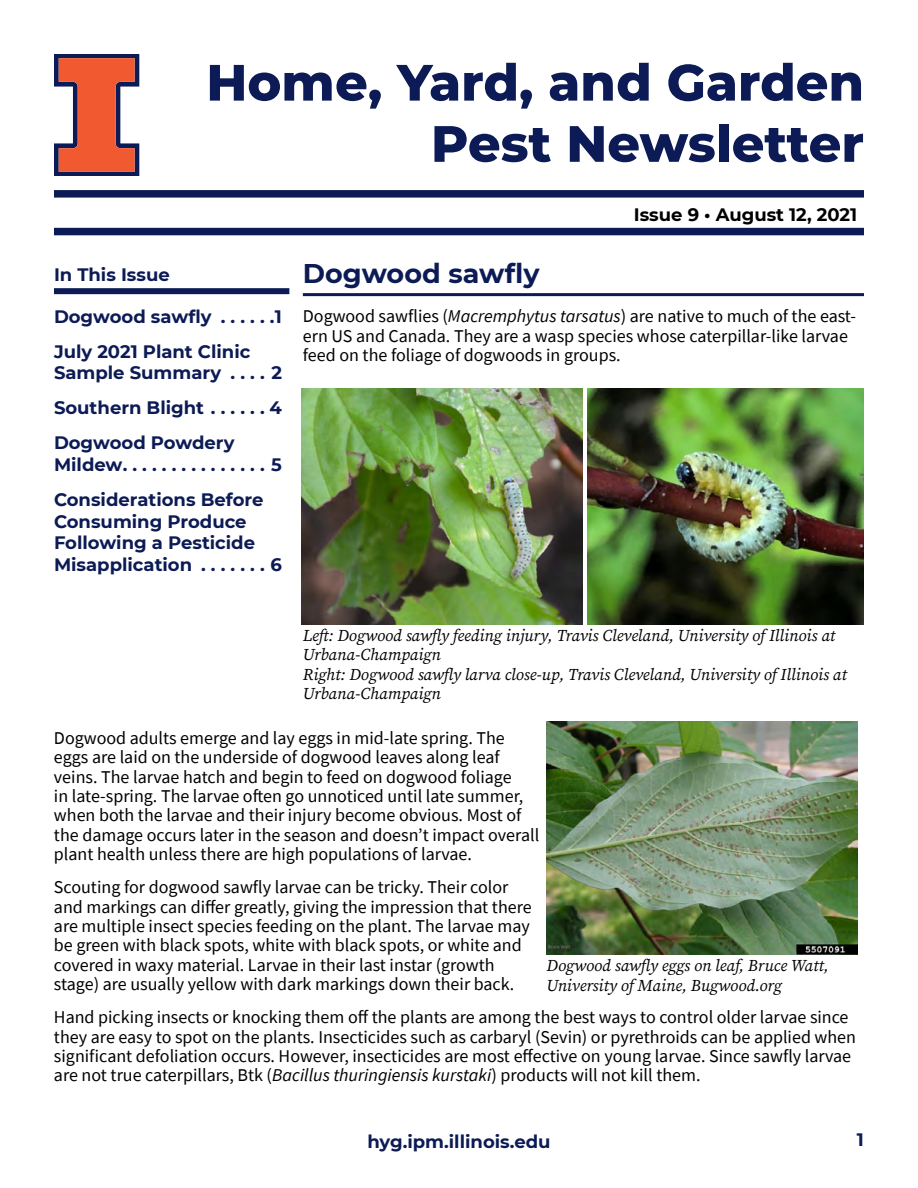
<style>
.page{position:relative;width:918px;height:1188px;background:#fff}
.page>*{position:absolute;margin:0;border:0;box-sizing:border-box;transform-origin:0 0}
.t1{font:800 51px/61.2px "Montserrat";color:#0c1b55;text-align:right}
.t2{font:700 27px "Montserrat";color:#0c1b55}
.t3{font:18px/19.4px "Source Sans Pro";color:#000}
.t4{font:700 18px/35.1px "Montserrat";color:#0c1b55}
.t5{font:700 18px "Montserrat";color:#000}
.t6{font:italic 16.5px/19.5px "Source Serif Pro";color:#000}
.s1{font-style:italic}
</style>
<div class="page">
<div style="left:54px;top:190px;width:810px;height:8px;background:#0c1b55"></div>
<svg style="left:54px;top:54px;width:85px;height:122px"></svg>
<div style="left:54px;top:228px;width:810px;height:7px;background:#0c1b55"></div>
<div style="left:54px;top:288px;width:235px;height:6px;background:#0c1b55"></div>
<hr style="left:303px;top:293px;width:561px;height:3px;background:#0c1b55">
<img style="left:588px;top:388px;width:276px;height:236px">
<img style="left:301px;top:388px;width:281px;height:236px">
<img style="left:546px;top:721px;width:311px;height:234px">
<h1 class="t1" style="left:206px;top:49px;width:659px">Home, Yard, and Garden<br>Pest Newsletter</h1>
<p class="t4" style="left:54px;top:256px;width:117px">In This Issue</p>
<p class="t4" style="left:54px;top:298px;width:230px">Dogwood sawfly . . . . . 1<br>July 2021 Plant Clinic</p>
<p class="t4" style="left:54px;top:354px;width:230px;text-align:justify">Sample Summary . . . . 2<br>Southern Blight . . . . . 4<br>Dogwood Powdery</p>
<p class="t4" style="left:54px;top:446px;width:230px">Mildew . . . . . . . . . . . . . . . 5<br>Considerations Before</p>
<p class="t4" style="left:54px;top:510px;width:230px;line-height:21.6px">Consuming Produce<br>Following a Pesticide<br>Misapplication . . . . . . . 6</p>
<p class="t5" style="left:634px;top:202px;width:225px">Issue 9 • August 12, 2021</p>
<h2 class="t2" style="left:303px;top:254px;width:238px">Dogwood sawfly</h2>
<p class="t3" style="left:303px;top:307px;width:555px">Dogwood sawflies (<span class="s1">Macremphytus tarsatus</span>) are native to much of the east&shy;ern US and Canada. They are a wasp species whose caterpillar-like larvae feed on the foliage of dogwoods in groups.</p>
<p class="t6" style="left:303px;top:626px;width:545px">Left: Dogwood sawfly feeding injury, Travis Cleveland, University of Illinois at Urbana-Champaign<br>Right: Dogwood sawfly larva close-up, Travis Cleveland, University of Illinois at Urbana-Champaign</p>
<p class="t3" style="left:54px;top:728px;width:487px">Dogwood adults emerge and lay eggs in mid-late spring. The eggs are laid on the underside of dogwood leaves along leaf veins. The larvae hatch and begin to feed on dogwood foliage<br>in late-spring. The larvae often go unnoticed until late summer, when both the larvae and their injury become obvious. Most of the damage occurs later in the season and doesn’t impact overall plant health unless there are high populations of larvae.</p>
<p class="t3" style="left:54px;top:877px;width:479px">Scouting for dogwood sawfly larvae can be tricky. Their color and markings can differ greatly, giving the impression that there are multiple insect species feeding on the plant. The larvae may be green with black spots, white with black spots, or white and covered in waxy material. Larvae in their last instar (growth stage) are usually yellow with dark markings down their back.</p>
<p class="t3" style="left:54px;top:1007px;width:804px">Hand picking insects or knocking them off the plants are among the best ways to control older larvae since they are easy to spot on the plants. Insecticides such as carbaryl (Sevin) or pyrethroids can be applied when significant defoliation occurs. However, insecticides are most effective on young larvae. Since sawfly larvae are not true caterpillars, Btk (<span class="s1">Bacillus thuringiensis kurstaki</span>) products will not kill them.</p>
<p class="t6" style="left:546px;top:956px;width:284px">Dogwood sawfly eggs on leaf, Bruce Watt,<br>University of Maine, Bugwood.org</p>
<p class="t4" style="left:367px;top:1123px;width:185px">hyg.ipm.illinois.edu</p>
<p class="t4" style="left:857px;top:1121px;width:9px">1</p>
</div>
